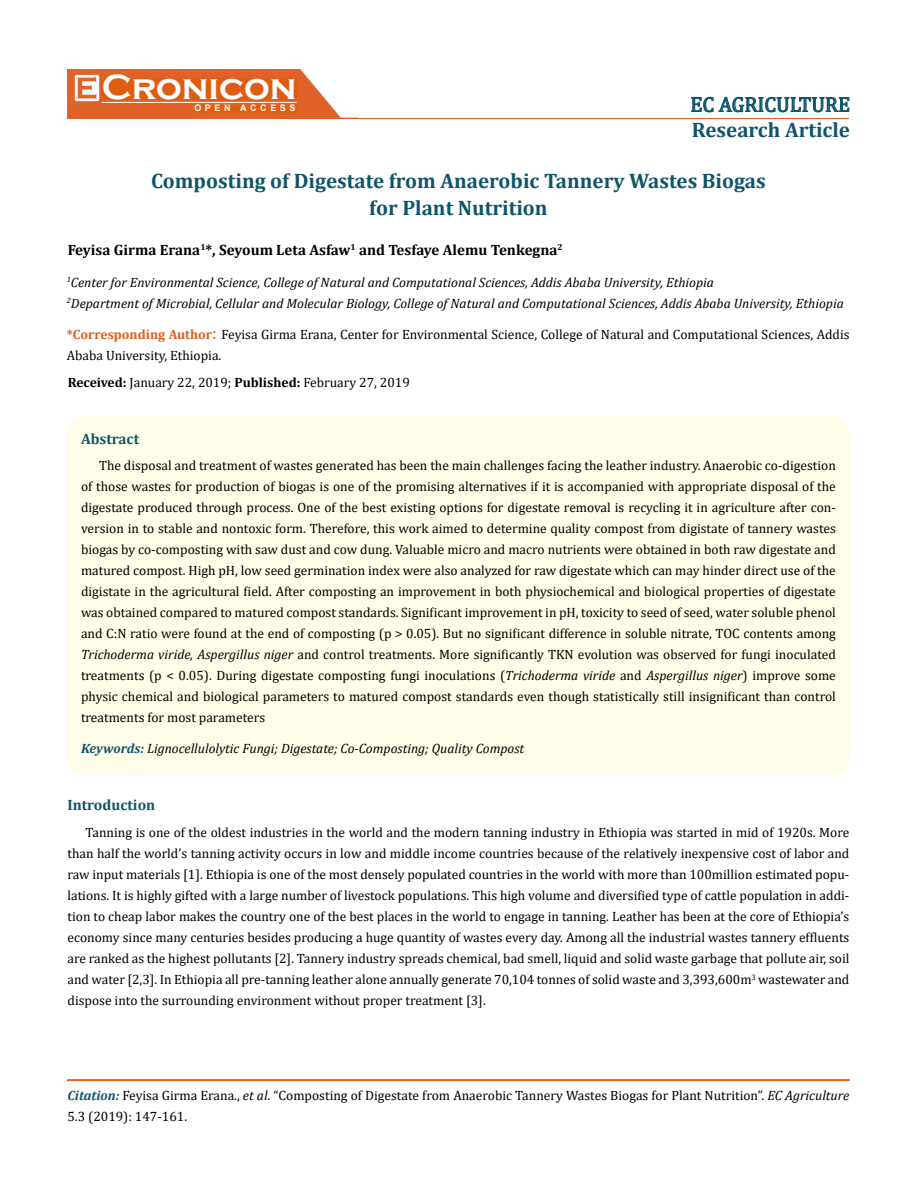
<style>
.page{position:relative;width:917px;height:1190px;background:#fff}
.page>*{position:absolute;margin:0;border:0;box-sizing:border-box;transform-origin:0 0}
.t1{font:700 36px "Copperplate Gothic";color:#fff}
.t2{font:700 21px/27px "Cambria";color:#0e546a;text-align:center}
.t3{font:21px "Cambria";color:#0e546a}
.t4{font:700 15px "Cambria";color:#000}
.t5{font:700 15px "Cambria";color:#0e546a}
.t6{font:13.5px/21px "Cambria";color:#000}
.t7{font:italic 13.5px/21px "Cambria";color:#000}
.t8{font:700 9px "Arial";letter-spacing:.4em;color:#fff}
.s1{font-weight:700;color:#e05d1a}
.s2{font-size:18px;color:#e05d1a}
.s3{font-weight:700}
.s4{font-style:italic}
.s5{font-weight:700;color:#0e546a}
.s6{font-weight:700;font-style:italic;color:#0e546a}
</style>
<div class="page">
<div style="left:67px;top:70px;width:290px;height:49px;background:#e06228"></div>
<svg style="left:300px;top:69px;width:58px;height:49px"></svg>
<img style="left:75px;top:75px;width:24px;height:26px">
<div style="left:102px;top:79px;width:195px;height:21px;background:#df5d11"></div>
<div style="left:194px;top:105px;width:103px;height:7px;background:#df5d11"></div>
<svg style="left:691px;top:97px;width:158px;height:15px"></svg>
<hr style="left:102px;top:102px;width:194px;height:1px;background:#fff">
<hr style="left:279px;top:118px;width:569px;height:1px;background:#e05d1a">
<hr style="left:67px;top:1080px;width:782px;height:1px;background:#e05d1a">
<div style="left:67px;top:1079px;width:782px;height:1px;border:1px solid #e05d1a"></div>
<div style="left:67px;top:416px;width:782px;height:360px;background:#fffde9;border-radius:18px"></div>
<h1 class="t1" style="left:102px;top:68px;width:196px">Cronicon</h1>
<p class="t8" style="left:194px;top:102px;width:103px">OPEN ACCESS</p>
<h2 class="t3" style="left:690px;top:92px;width:161px">EC AGRICULTURE</h2>
<h2 class="t2" style="left:692px;top:116px;width:160px">Research Article</h2>
<h2 class="t2" style="left:151px;top:166px;width:616px">Composting of Digestate from Anaerobic Tannery Wastes Biogas for Plant Nutrition</h2>
<p class="t4" style="left:68px;top:239px;width:496px">Feyisa Girma Erana<sup>1</sup>*, Seyoum Leta Asfaw<sup>1</sup> and Tesfaye Alemu Tenkegna<sup>2</sup></p>
<p class="t7" style="left:67px;top:271px;width:778px"><sup>1</sup>Center for Environmental Science, College of Natural and Computational Sciences, Addis Ababa University, Ethiopia<br><sup>2</sup>Department of Microbial, Cellular and Molecular Biology, College of Natural and Computational Sciences, Addis Ababa University, Ethiopia</p>
<p class="t6" style="left:67px;top:324px;width:784px"><span class="s1">*Corresponding Author</span><span class="s2">:</span> Feyisa Girma Erana, Center for Environmental Science, College of Natural and Computational Sciences, Addis<br>Ababa University, Ethiopia.</p>
<p class="t6" style="left:68px;top:371px;width:343px"><span class="s3">Received:</span> January 22, 2019; <span class="s3">Published:</span> February 27, 2019</p>
<p class="t5" style="left:81px;top:428px;width:60px">Abstract</p>
<p class="t6" style="left:81px;top:454px;width:756px;text-align:justify;text-indent:18px">The disposal and treatment of wastes generated has been the main challenges facing the leather industry. Anaerobic co-digestion of those wastes for production of biogas is one of the promising alternatives if it is accompanied with appropriate disposal of the digestate produced through process. One of the best existing options for digestate removal is recycling it in agriculture after con&shy;version in to stable and nontoxic form. Therefore, this work aimed to determine quality compost from digistate of tannery wastes biogas by co-composting with saw dust and cow dung. Valuable micro and macro nutrients were obtained in both raw digestate and matured compost. High pH, low seed germination index were also analyzed for raw digestate which can may hinder direct use of the digistate in the agricultural field. After composting an improvement in both physiochemical and biological properties of digestate was obtained compared to matured compost standards. Significant improvement in pH, toxicity to seed of seed, water soluble phenol and C:N ratio were found at the end of composting (p &gt; 0.05). But no significant difference in soluble nitrate, TOC contents among <span class="s4">Trichoderma viride, Aspergillus niger</span> and control treatments. More significantly TKN evolution was observed for fungi inoculated treatments (p &lt; 0.05). During digestate composting fungi inoculations (<span class="s4">Trichoderma viride</span> and <span class="s4">Aspergillus niger</span>) improve some physic chemical and biological parameters to matured compost standards even though statistically still insignificant than control treatments for most parameters</p>
<p class="t7" style="left:81px;top:737px;width:445px"><span class="s5">Keywords:</span> Lignocellulolytic Fungi; Digestate; Co-Composting; Quality Compost</p>
<p class="t5" style="left:67px;top:794px;width:89px">Introduction</p>
<p class="t6" style="left:67px;top:822px;width:783px;text-align:justify;text-indent:18px">Tanning is one of the oldest industries in the world and the modern tanning industry in Ethiopia was started in mid of 1920s. More than half the world’s tanning activity occurs in low and middle income countries because of the relatively inexpensive cost of labor and raw input materials [1]. Ethiopia is one of the most densely populated countries in the world with more than 100million estimated popu&shy;lations. It is highly gifted with a large number of livestock populations. This high volume and diversified type of cattle population in addi&shy;tion to cheap labor makes the country one of the best places in the world to engage in tanning. Leather has been at the core of Ethiopia’s economy since many centuries besides producing a huge quantity of wastes every day. Among all the industrial wastes tannery effluents are ranked as the highest pollutants [2]. Tannery industry spreads chemical, bad smell, liquid and solid waste garbage that pollute air, soil and water [2,3]. In Ethiopia all pre-tanning leather alone annually generate 70,104 tonnes of solid waste and 3,393,600m<sup>3</sup> wastewater and dispose into the surrounding environment without proper treatment [3].</p>
<p class="t6" style="left:67px;top:1084px;width:783px"><span class="s6">Citation:</span> Feyisa Girma Erana., <span class="s4">et al</span>. “Composting of Digestate from Anaerobic Tannery Wastes Biogas for Plant Nutrition”. <span class="s4">EC Agriculture<br></span>5.3 (2019): 147-161.</p>
</div>
